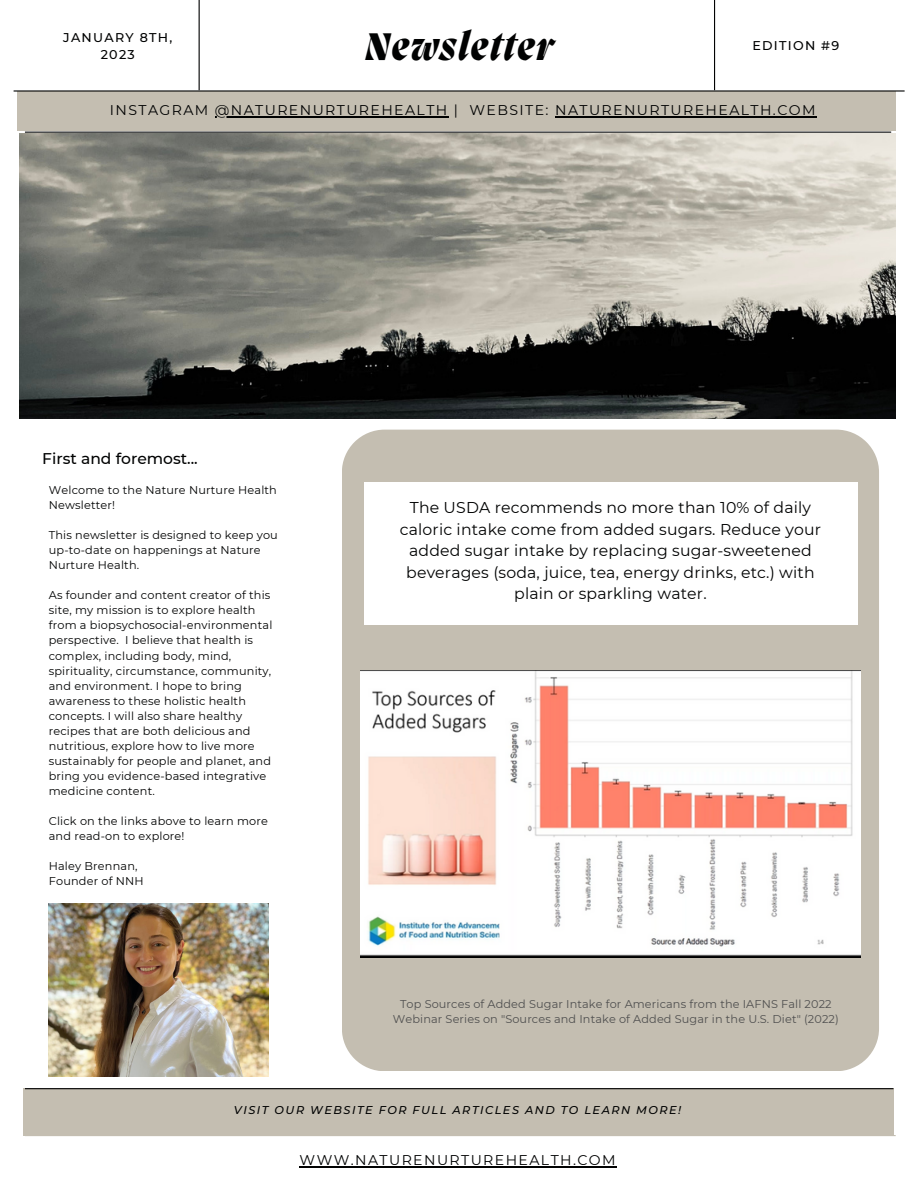
<style>
.page{position:relative;width:918px;height:1188px;background:#fff}
.page>*{position:absolute;margin:0;border:0;box-sizing:border-box;transform-origin:0 0}
.t1{font:italic 800 39.45px "Migra";letter-spacing:.04em;color:#010202}
.t2{font:15.6px/21.6px "Montserrat";letter-spacing:.01em;color:#010202;text-align:center}
.t3{font:500 15.45px "Montserrat";color:#010202}
.t4{font:14.1px "Montserrat";letter-spacing:.1em;color:#010202}
.t5{font:500 12.75px/17px "Montserrat";letter-spacing:.1em;color:#010202;text-align:center}
.t6{font:11.25px/15px "Montserrat";letter-spacing:.015em;color:#010202}
.t7{font:11.25px/15px "Montserrat";letter-spacing:.01em;color:#4f4f4f;text-align:center}
.t8{font:italic 500 11.25px "Montserrat";letter-spacing:.13em;color:#010202}
</style>
<div class="page">
<div style="left:17px;top:92px;width:878px;height:39px;background:#c4beb1"></div>
<hr style="left:14px;top:90px;width:891px;height:2px;background:#010202">
<hr style="left:199px;top:0;width:1px;height:90px;background:#010202">
<hr style="left:714px;top:0;width:1px;height:90px;background:#010202">
<hr style="left:25px;top:132px;width:866px;height:1px;background:#010202">
<div style="left:23px;top:1088px;width:870px;height:47px;background:#c4beb1"></div>
<hr style="left:25px;top:1135px;width:871px;height:1px;background:#c4beb1">
<hr style="left:25px;top:1088px;width:868px;height:1px;background:#010202">
<img style="left:49px;top:903px;width:219px;height:174px">
<img style="left:19px;top:134px;width:877px;height:284px">
<div style="left:342px;top:430px;width:537px;height:641px;background:#c4beb1"></div>
<div style="left:364px;top:482px;width:493px;height:142px;background:#fff"></div>
<img style="left:360px;top:671px;width:501px;height:286px">
<hr style="left:300px;top:1166px;width:317px;height:1px;background:#010202">
<hr style="left:215px;top:116px;width:234px;height:1px;background:#010202">
<hr style="left:555px;top:116px;width:262px;height:1px;background:#010202">
<h1 class="t1" style="left:365px;top:28px;width:190px">Newsletter</h1>
<p class="t5" style="left:63px;top:29px;width:111px">JANUARY 8TH,<br>2023</p>
<p class="t5" style="left:752px;top:37px;width:88px">EDITION #9</p>
<p class="t4" style="left:110px;top:101px;width:707px">INSTAGRAM @NATURENURTUREHEALTH | WEBSITE: NATURENURTUREHEALTH.COM</p>
<h3 class="t3" style="left:42px;top:449px;width:157px">First and foremost...</h3>
<p class="t6" style="left:49px;top:482px;width:230px">Welcome to the Nature Nurture Health<br>Newsletter!</p>
<p class="t6" style="left:49px;top:528px;width:231px">This newsletter is designed to keep you up-to-date on happenings at Nature<br>Nurture Health.</p>
<p class="t6" style="left:49px;top:588px;width:225px">As founder and content creator of this site, my mission is to explore health from a biopsychosocial-environmental perspective. I believe that health is complex, including body, mind, spirituality, circumstance, community, and environment. I hope to bring awareness to these holistic health concepts. I will also share healthy recipes that are both delicious and nutritious, explore how to live more sustainably for people and planet, and bring you evidence-based integrative medicine content.</p>
<p class="t6" style="left:49px;top:814px;width:221px">Click on the links above to learn more and read-on to explore!</p>
<p class="t6" style="left:49px;top:859px;width:97px">Haley Brennan,<br>Founder of NNH</p>
<h2 class="t2" style="left:400px;top:497px;width:423px">The USDA recommends no more than 10% of daily caloric intake come from added sugars. Reduce your added sugar intake by replacing sugar-sweetened beverages (soda, juice, tea, energy drinks, etc.) with plain or sparkling water.</h2>
<p class="t7" style="left:393px;top:997px;width:447px">Top Sources of Added Sugar Intake for Americans from the IAFNS Fall 2022<br>Webinar Series on "Sources and Intake of Added Sugar in the U.S. Diet" (2022)</p>
<p class="t8" style="left:234px;top:1103px;width:449px">VISIT OUR WEBSITE FOR FULL ARTICLES AND TO LEARN MORE!</p>
<p class="t4" style="left:300px;top:1151px;width:318px">WWW.NATURENURTUREHEALTH.COM</p>
</div>
